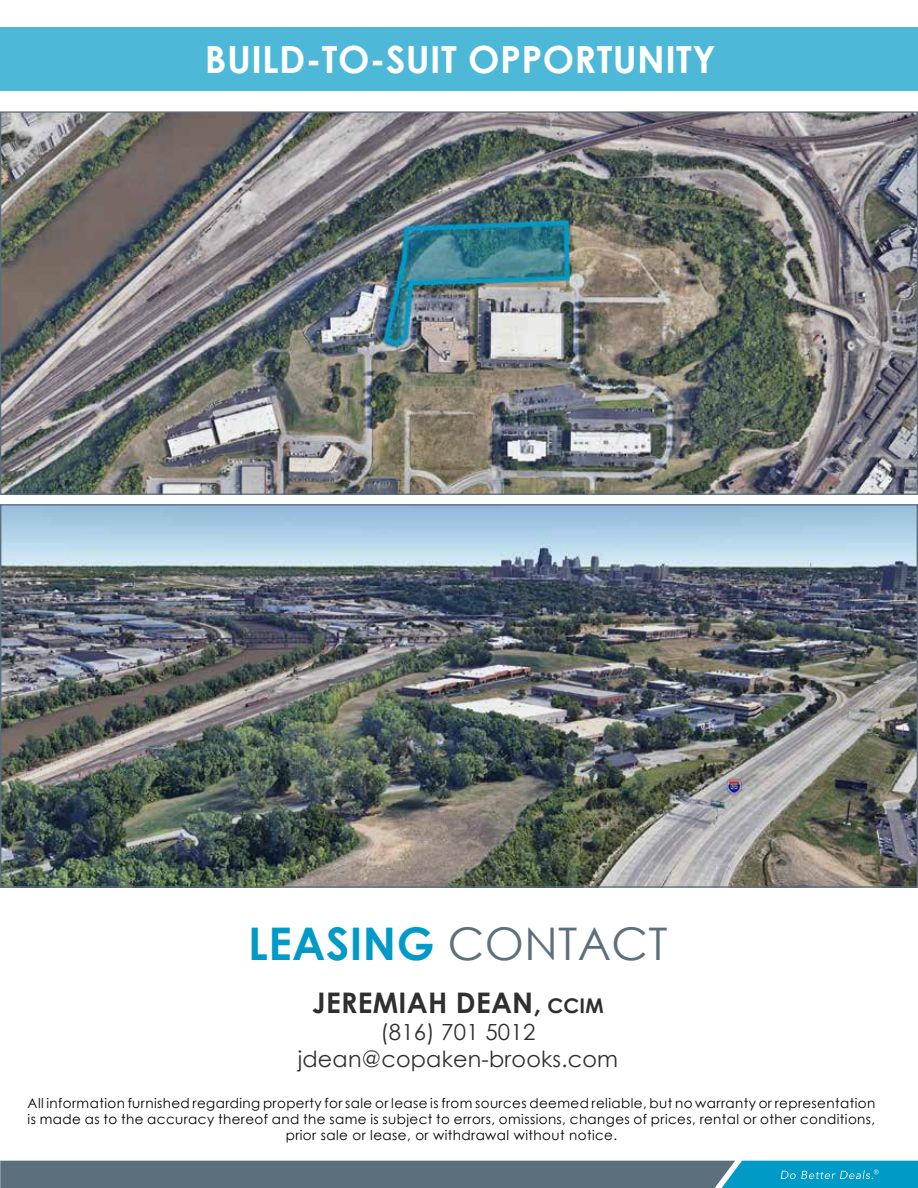
<style>
.page{position:relative;width:918px;height:1188px;background:#fff}
.page>*{position:absolute;margin:0;border:0;box-sizing:border-box;transform-origin:0 0}
.t1{font:700 45px "Century Gothic";letter-spacing:.01em;color:#009ac7}
.t2{font:700 37.5px "Century Gothic";letter-spacing:.01em;color:#fff}
.t3{font:700 28.35px "Century Gothic";letter-spacing:.01em;color:#302f30}
.t4{font:22.35px/26.7px "Century Gothic";letter-spacing:.01em;color:#302f30;text-align:center}
.t5{font:13.5px/16.2px "Century Gothic";letter-spacing:.03em;color:#000;text-align:center}
.s1{font-weight:400;color:#5c6f7c}
.s2{font-size:20.25px}
</style>
<div class="page">
<img style="left:2px;top:113px;width:914px;height:380px">
<img style="left:2px;top:506px;width:914px;height:380px">
<svg style="left:0;top:1161px;width:918px;height:27px;background:#4c798c"></svg>
<div style="left:0;top:27px;width:918px;height:64px;background:#4db8d7"></div>
<h2 class="t2" style="left:205px;top:31px;width:512px">BUILD-TO-SUIT OPPORTUNITY</h2>
<h1 class="t1" style="left:248px;top:910px;width:421px">LEASING <span class="s1">CONTACT</span></h1>
<h3 class="t3" style="left:312px;top:981px;width:293px">JEREMIAH DEAN, <span class="s2">CCIM</span></h3>
<h3 class="t4" style="left:298px;top:1018px;width:322px">(816) 701 5012 jdean@copaken-brooks.com</h3>
<p class="t5" style="left:28px;top:1095px;width:849px">All information furnished regarding property for sale or lease is from sources deemed reliable, but no warranty or representation is made as to the accuracy thereof and the same is subject to errors, omissions, changes of prices, rental or other conditions, prior sale or lease, or withdrawal without notice.</p>
</div>
